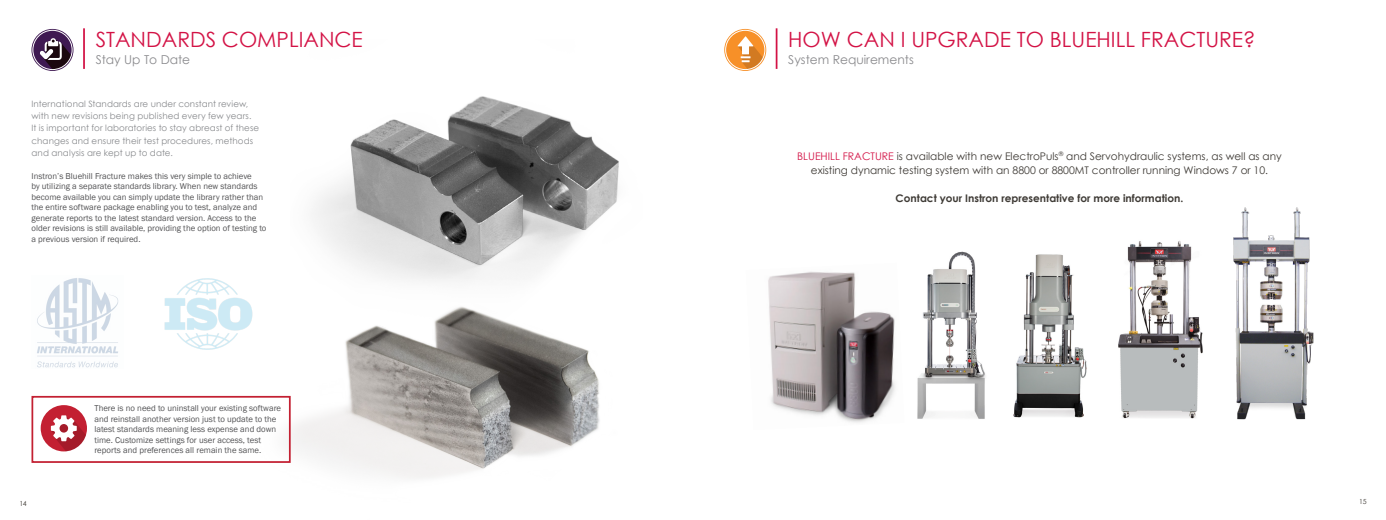
<style>
.page{position:relative;width:1386px;height:520px;background:#fff}
.page>*{position:absolute;margin:0;border:0;box-sizing:border-box;transform-origin:0 0}
.t1{font:21px "Century Gothic";color:#d31245}
.t2{font:12.25px "Century Gothic";color:#8a8a8d}
.t3{font:10.5px/14px "Century Gothic";color:#3e3a35;text-align:center}
.t4{font:700 10.5px "Century Gothic";color:#3e3a35}
.t5{font:8.75px/10.5px "Franklin Gothic";color:#545456}
.t6{font:8.75px/12.2px "Century Gothic";letter-spacing:.01em;color:#888a8d}
.t7{font:7px "Century Gothic";color:#3e3a35}
.s1{color:#d31245}
</style>
<div class="page">
<img style="left:227px;top:327px;width:373px;height:152px">
<img style="left:312px;top:96px;width:307px;height:231px">
<img style="left:164px;top:278px;width:102px;height:79px">
<img style="left:1118px;top:240px;width:85px;height:179px">
<img style="left:1233px;top:207px;width:81px;height:213px">
<img style="left:1013px;top:254px;width:74px;height:164px">
<img style="left:917px;top:251px;width:69px;height:168px">
<img style="left:768px;top:271px;width:127px;height:152px">
<hr style="left:83px;top:28px;width:2px;height:41px;background:#d31245">
<hr style="left:776px;top:28px;width:1px;height:41px;background:#d31245">
<svg style="left:32px;top:29px;width:42px;height:42px"></svg>
<svg style="left:32px;top:30px;width:41px;height:40px"></svg>
<svg style="left:724px;top:29px;width:42px;height:42px"></svg>
<svg style="left:725px;top:30px;width:40px;height:40px"></svg>
<div style="left:32px;top:396px;width:259px;height:67px;border:2px solid #c32032"></div>
<div style="left:41px;top:405px;width:46px;height:46px;background:#c32032;border-radius:50%"></div>
<svg style="left:51px;top:415px;width:35px;height:36px"></svg>
<img style="left:37px;top:278px;width:82px;height:90px">
<h1 class="t1" style="left:96px;top:24px;width:269px">STANDARDS COMPLIANCE</h1>
<h2 class="t2" style="left:96px;top:51px;width:96px">Stay Up To Date</h2>
<p class="t6" style="left:32px;top:97px;width:229px">International Standards are under constant review, with new revisions being published every few years.<br>It is important for laboratories to stay abreast of these changes and ensure their test procedures, methods and analysis are kept up to date.</p>
<p class="t5" style="left:32px;top:171px;width:236px">Instron’s Bluehill Fracture makes this very simple to achieve<br>by utilizing a separate standards library. When new standards become available you can simply update the library rather than the entire software package enabling you to test, analyze and generate reports to the latest standard version. Access to the older revisions is still available, providing the option of testing to a previous version if required.</p>
<p class="t5" style="left:94px;top:403px;width:188px">There is no need to uninstall your existing software and reinstall another version just to update to the latest standards meaning less expense and down time. Customize settings for user access, test reports and preferences all remain the same.</p>
<h1 class="t1" style="left:788px;top:24px;width:469px">HOW CAN I UPGRADE TO BLUEHILL FRACTURE?</h1>
<h2 class="t2" style="left:788px;top:51px;width:127px">System Requirements</h2>
<p class="t3" style="left:797px;top:149px;width:486px"><span class="s1">BLUEHILL FRACTURE</span> is available with new ElectroPuls<sup>®</sup> and Servohydraulic systems, as well as any existing dynamic testing system with an 8800 or 8800MT controller running Windows 7 or 10.</p>
<p class="t4" style="left:896px;top:190px;width:289px">Contact your Instron representative for more information.</p>
<p class="t7" style="left:19px;top:499px;width:9px">14</p>
<p class="t7" style="left:1359px;top:496px;width:9px">15</p>
</div>
